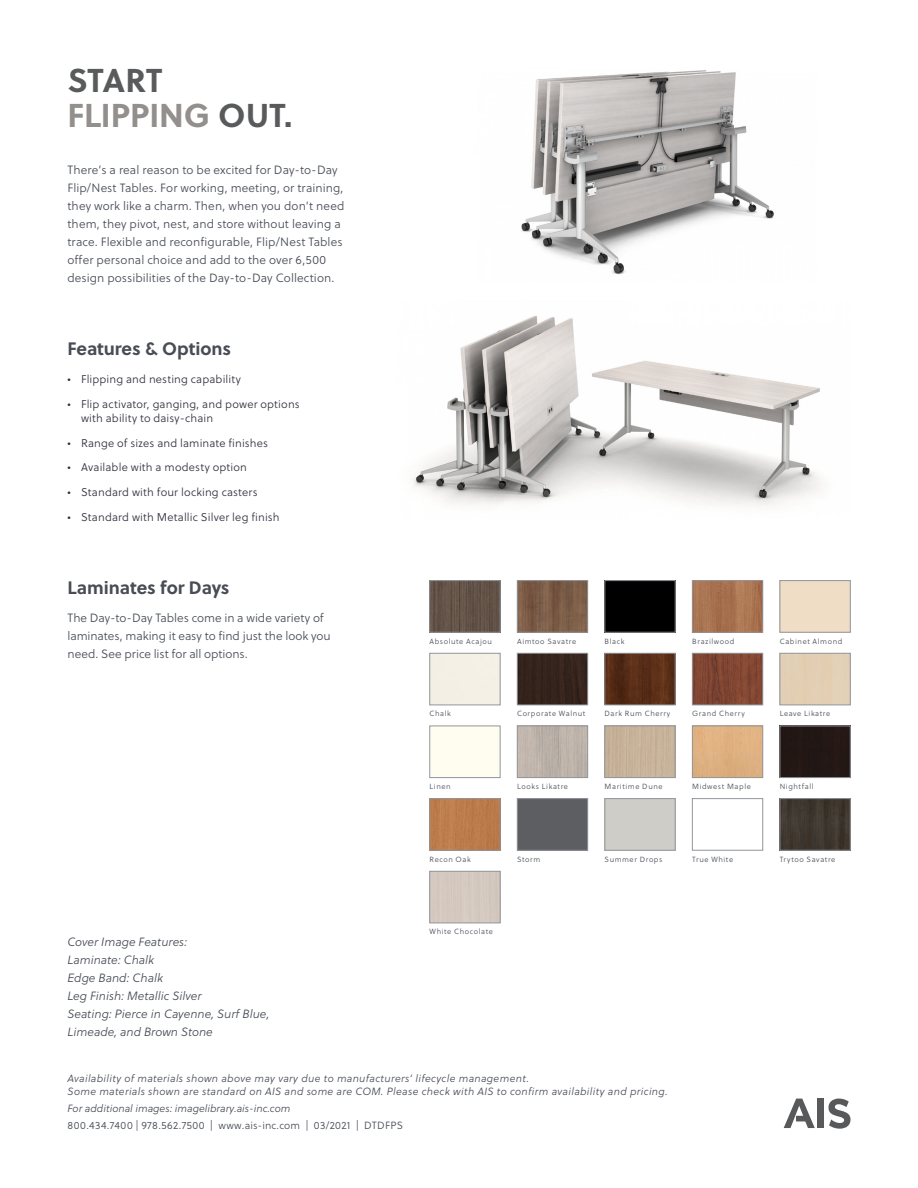
<style>
.page{position:relative;width:918px;height:1188px;background:#fff}
.page>*{position:absolute;margin:0;border:0;box-sizing:border-box;transform-origin:0 0}
.t1{font:700 33px/34.5px "Soleil";color:#595a5b}
.t2{font:700 18px "Soleil";letter-spacing:-.005em;color:#474c55}
.t3{font:12px/18px "Soleil Lt";letter-spacing:.005em;color:#474c55}
.t4{font:italic 12px/18px "Soleil Lt";color:#474c55}
.t5{font:11.25px/14.2px "Soleil Lt";letter-spacing:.015em;color:#312f3e}
.t6{font:italic 10.5px/12.6px "Soleil Lt";letter-spacing:.03em;color:#474c55}
.t7{font:10.5px "Soleil Lt";letter-spacing:.03em;color:#474c55}
.t8{font:italic 10.5px "Soleil Lt";color:#474c55}
.t9{font:7.5px "Soleil Lt";letter-spacing:.08em;color:#474c55}
.s1{color:#928f8c}
</style>
<div class="page">
<div style="left:818px;top:1099px;width:6px;height:29px;background:#58595b"></div>
<svg style="left:829px;top:1099px;width:21px;height:30px"></svg>
<svg style="left:784px;top:1099px;width:31px;height:29px"></svg>
<img style="left:521px;top:70px;width:253px;height:204px">
<img style="left:412px;top:315px;width:410px;height:192px">
<div style="left:692px;top:798px;width:71px;height:52px;background:#fff;border:1px solid #92959d"></div>
<div style="left:780px;top:653px;width:71px;height:52px;border:1px solid #92959d"></div>
<div style="left:519px;top:655px;width:67px;height:48px;background:#35231c"></div>
<div style="left:517px;top:653px;width:71px;height:52px;border:1px solid #92959d"></div>
<img style="left:694px;top:655px;width:67px;height:48px">
<div style="left:692px;top:653px;width:71px;height:52px;border:1px solid #92959d"></div>
<img style="left:607px;top:655px;width:66px;height:48px">
<div style="left:605px;top:653px;width:70px;height:52px;border:1px solid #92959d"></div>
<div style="left:432px;top:800px;width:66px;height:48px;background:#bc7c4b"></div>
<div style="left:430px;top:798px;width:70px;height:52px;border:1px solid #92959d"></div>
<div style="left:432px;top:873px;width:66px;height:48px;background:#d4c9bf"></div>
<div style="left:430px;top:871px;width:70px;height:52px;border:1px solid #92959d"></div>
<div style="left:430px;top:653px;width:70px;height:52px;border:1px solid #92959d"></div>
<div style="left:605px;top:798px;width:70px;height:52px;border:1px solid #92959d"></div>
<div style="left:694px;top:728px;width:67px;height:48px;background:#dfb181"></div>
<div style="left:692px;top:726px;width:71px;height:52px;border:1px solid #92959d"></div>
<div style="left:780px;top:580px;width:71px;height:52px;border:1px solid #92959d"></div>
<img style="left:519px;top:728px;width:67px;height:48px">
<div style="left:517px;top:726px;width:71px;height:52px;border:1px solid #92959d"></div>
<img style="left:607px;top:728px;width:66px;height:48px">
<div style="left:605px;top:726px;width:70px;height:52px;border:1px solid #92959d"></div>
<div style="left:430px;top:726px;width:70px;height:52px;border:1px solid #92959d"></div>
<img style="left:519px;top:582px;width:67px;height:48px">
<div style="left:517px;top:580px;width:71px;height:52px;border:1px solid #92959d"></div>
<img style="left:694px;top:582px;width:67px;height:48px">
<div style="left:692px;top:580px;width:71px;height:52px;border:1px solid #92959d"></div>
<div style="left:782px;top:728px;width:67px;height:48px;background:#221714"></div>
<div style="left:780px;top:726px;width:71px;height:52px;border:1px solid #92959d"></div>
<img style="left:432px;top:582px;width:66px;height:48px">
<div style="left:430px;top:580px;width:70px;height:52px;border:1px solid #92959d"></div>
<div style="left:607px;top:582px;width:66px;height:48px;background:#000"></div>
<div style="left:519px;top:800px;width:67px;height:48px;background:#5d5e62"></div>
<div style="left:517px;top:798px;width:71px;height:52px;border:1px solid #92959d"></div>
<img style="left:782px;top:800px;width:67px;height:48px">
<div style="left:780px;top:798px;width:71px;height:52px;border:1px solid #92959d"></div>
<h1 class="t1" style="left:68px;top:62px;width:226px">START<br><span class="s1">FLIPPING</span> OUT.</h1>
<p class="t3" style="left:68px;top:161px;width:279px">There’s a real reason to be excited for Day-to-Day Flip/Nest Tables. For working, meeting, or training, they work like a charm. Then, when you don’t need them, they pivot, nest, and store without leaving a trace. Flexible and reconfigurable, Flip/Nest Tables offer personal choice and add to the over 6,500 design possibilities of the Day-to-Day Collection.</p>
<h2 class="t2" style="left:68px;top:335px;width:165px">Features &amp; Options</h2>
<p class="t5" style="left:68px;top:372px;width:175px">• Flipping and nesting capability</p>
<p class="t5" style="left:81px;top:396px;width:220px;text-indent:-14px">• Flip activator, ganging, and power options with ability to daisy-chain</p>
<p class="t5" style="left:68px;top:435px;width:202px">• Range of sizes and laminate finishes</p>
<p class="t5" style="left:68px;top:460px;width:181px">• Available with a modesty option</p>
<p class="t5" style="left:68px;top:485px;width:192px">• Standard with four locking casters</p>
<p class="t5" style="left:68px;top:510px;width:214px">• Standard with Metallic Silver leg finish</p>
<h2 class="t2" style="left:68px;top:574px;width:164px">Laminates for Days</h2>
<p class="t3" style="left:68px;top:608px;width:265px">The Day-to-Day Tables come in a wide variety of laminates, making it easy to find just the look you need. See price list for all options.</p>
<p class="t4" style="left:68px;top:933px;width:203px">Cover Image Features:<br>Laminate: Chalk<br>Edge Band: Chalk<br>Leg Finish: Metallic Silver<br>Seating: Pierce in Cayenne, Surf Blue,<br>Limeade, and Brown Stone</p>
<p class="t9" style="left:430px;top:636px;width:64px">Absolute Acajou</p>
<p class="t9" style="left:605px;top:636px;width:22px">Black</p>
<p class="t9" style="left:517px;top:636px;width:61px">Aimtoo Savatre</p>
<p class="t9" style="left:692px;top:636px;width:44px">Brazilwood</p>
<p class="t9" style="left:780px;top:636px;width:64px">Cabinet Almond</p>
<p class="t9" style="left:430px;top:709px;width:23px">Chalk</p>
<p class="t9" style="left:517px;top:709px;width:70px">Corporate Walnut</p>
<p class="t9" style="left:605px;top:709px;width:67px">Dark Rum Cherry</p>
<p class="t9" style="left:692px;top:709px;width:54px">Grand Cherry</p>
<p class="t9" style="left:780px;top:709px;width:52px">Leave Likatre</p>
<p class="t9" style="left:430px;top:781px;width:23px">Linen</p>
<p class="t9" style="left:517px;top:781px;width:52px">Looks Likatre</p>
<p class="t9" style="left:605px;top:781px;width:59px">Maritime Dune</p>
<p class="t9" style="left:692px;top:781px;width:60px">Midwest Maple</p>
<p class="t9" style="left:780px;top:781px;width:35px">Nightfall</p>
<p class="t9" style="left:430px;top:854px;width:43px">Recon Oak</p>
<p class="t9" style="left:692px;top:854px;width:43px">True White</p>
<p class="t9" style="left:517px;top:854px;width:25px">Storm</p>
<p class="t9" style="left:780px;top:854px;width:57px">Trytoo Savatre</p>
<p class="t9" style="left:605px;top:854px;width:59px">Summer Drops</p>
<p class="t9" style="left:430px;top:927px;width:65px">White Chocolate</p>
<p class="t6" style="left:68px;top:1072px;width:602px">Availability of materials shown above may vary due to manufacturers’ lifecycle management.<br>Some materials shown are standard on AIS and some are COM. Please check with AIS to confirm availability and pricing.</p>
<p class="t8" style="left:68px;top:1101px;width:224px">For additional images: imagelibrary.ais-inc.com</p>
<p class="t7" style="left:68px;top:1118px;width:337px">800.434.7400 | 978.562.7500 | www.ais-inc.com | 03/2021 | DTDFPS</p>
</div>
